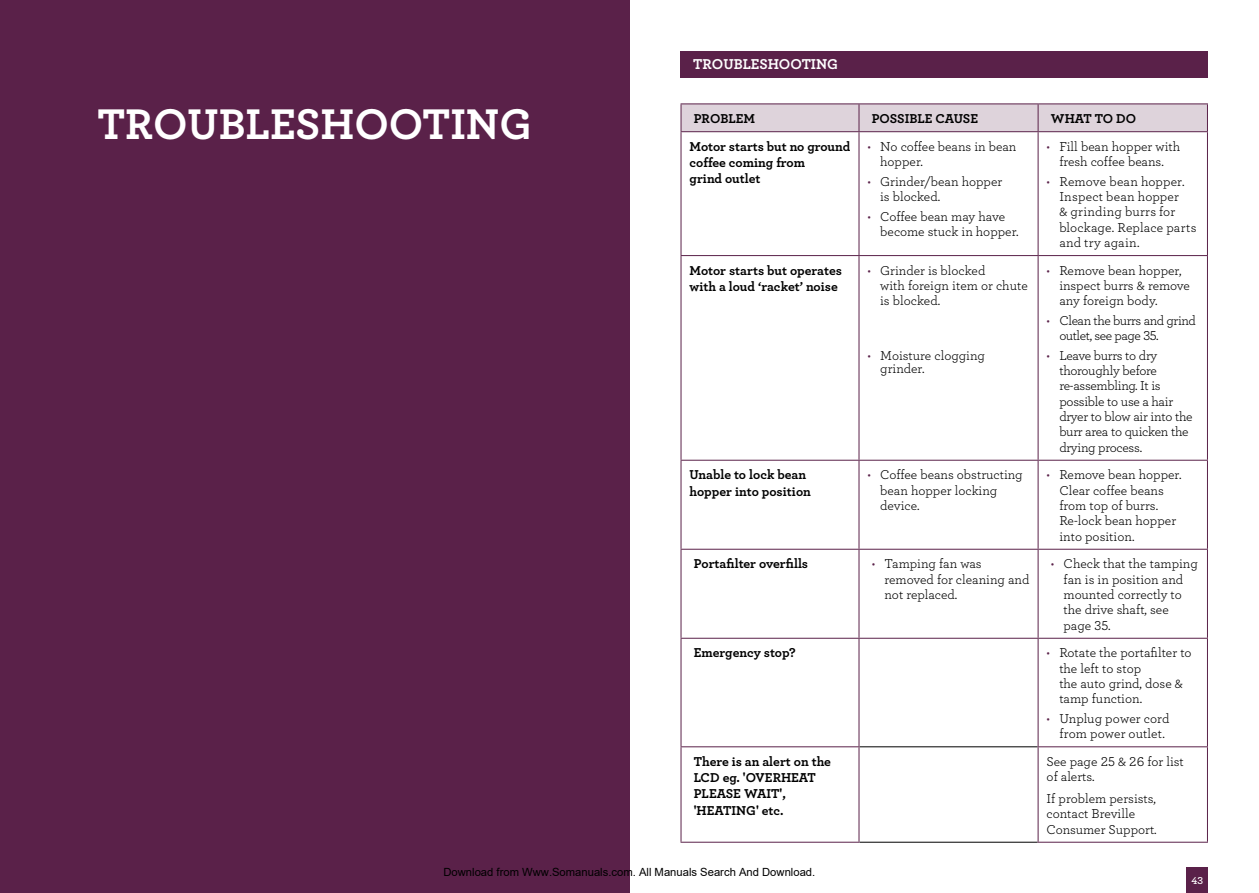
<style>
.page{position:relative;width:1259px;height:893px;background:#fff}
.page>*{position:absolute;margin:0;border:0;box-sizing:border-box;transform-origin:0 0}
.t1{font:45px "Archer Bold LF";color:#fff}
.t2{font:15px "Archer Bold LF";color:#fff}
.t3{font:13.5px/15.3px "Archer Book LF";color:#000}
.t4{font:13.5px/16.2px "Archer Bold LF";color:#000}
.t5{font:13.5px/15.3px "Archer Book LF";letter-spacing:-.02em;color:#000}
.t6{font:13.5px/15.3px "Archer Book LF";letter-spacing:-.03em;color:#000}
.t7{font:11.25px "Arial";color:#000}
.t8{font:10.5px "Archer Semibold LF";color:#fff}
.s1{color:#5a2149}
</style>
<div class="page">
<div style="left:1186px;top:867px;width:22px;height:26px;background:#5a2149"></div>
<div style="left:0;top:0;width:629px;height:893px;background:#5a2149"></div>
<hr style="left:859px;top:746px;width:178px;height:1px;background:#000">
<hr style="left:859px;top:842px;width:178px;height:1px;background:#000">
<hr style="left:680px;top:103px;width:179px;height:1px;background:#5a2149">
<hr style="left:680px;top:132px;width:1px;height:123px;background:#5a2149">
<hr style="left:859px;top:103px;width:179px;height:1px;background:#5a2149">
<hr style="left:1038px;top:103px;width:170px;height:1px;background:#5a2149">
<div style="left:680px;top:104px;width:528px;height:27px;background:#ded3db"></div>
<hr style="left:680px;top:131px;width:179px;height:1px;background:#5a2149">
<hr style="left:859px;top:131px;width:179px;height:1px;background:#5a2149">
<hr style="left:858px;top:132px;width:1px;height:123px;background:#5a2149">
<hr style="left:1038px;top:131px;width:170px;height:1px;background:#5a2149">
<hr style="left:1037px;top:132px;width:1px;height:123px;background:#5a2149">
<hr style="left:1207px;top:132px;width:1px;height:123px;background:#5a2149">
<hr style="left:680px;top:255px;width:179px;height:1px;background:#5a2149">
<hr style="left:680px;top:256px;width:1px;height:204px;background:#5a2149">
<hr style="left:680px;top:460px;width:179px;height:1px;background:#5a2149">
<hr style="left:680px;top:461px;width:1px;height:88px;background:#5a2149">
<hr style="left:680px;top:549px;width:179px;height:1px;background:#5a2149">
<hr style="left:680px;top:550px;width:1px;height:88px;background:#5a2149">
<hr style="left:680px;top:638px;width:179px;height:1px;background:#5a2149">
<hr style="left:680px;top:639px;width:1px;height:107px;background:#5a2149">
<hr style="left:680px;top:746px;width:179px;height:1px;background:#5a2149">
<hr style="left:680px;top:747px;width:1px;height:95px;background:#5a2149">
<hr style="left:680px;top:842px;width:179px;height:1px;background:#5a2149">
<hr style="left:859px;top:460px;width:179px;height:1px;background:#5a2149">
<hr style="left:1038px;top:460px;width:170px;height:1px;background:#5a2149">
<hr style="left:859px;top:549px;width:179px;height:1px;background:#5a2149">
<hr style="left:1038px;top:549px;width:170px;height:1px;background:#5a2149">
<hr style="left:859px;top:638px;width:179px;height:1px;background:#5a2149">
<hr style="left:1038px;top:638px;width:170px;height:1px;background:#5a2149">
<hr style="left:1037px;top:746px;width:171px;height:1px;background:#5a2149">
<hr style="left:1037px;top:842px;width:171px;height:1px;background:#5a2149">
<hr style="left:859px;top:255px;width:179px;height:1px;background:#5a2149">
<hr style="left:858px;top:256px;width:1px;height:204px;background:#5a2149">
<hr style="left:1038px;top:255px;width:170px;height:1px;background:#5a2149">
<hr style="left:1037px;top:256px;width:1px;height:204px;background:#5a2149">
<hr style="left:1207px;top:256px;width:1px;height:204px;background:#5a2149">
<hr style="left:858px;top:461px;width:1px;height:88px;background:#5a2149">
<hr style="left:1037px;top:461px;width:1px;height:88px;background:#5a2149">
<hr style="left:1207px;top:461px;width:1px;height:88px;background:#5a2149">
<hr style="left:858px;top:550px;width:1px;height:88px;background:#5a2149">
<hr style="left:1037px;top:550px;width:1px;height:88px;background:#5a2149">
<hr style="left:1207px;top:550px;width:1px;height:88px;background:#5a2149">
<hr style="left:858px;top:639px;width:1px;height:107px;background:#5a2149">
<hr style="left:1037px;top:639px;width:1px;height:107px;background:#5a2149">
<hr style="left:1207px;top:639px;width:1px;height:107px;background:#5a2149">
<hr style="left:858px;top:747px;width:1px;height:95px;background:#5a2149">
<hr style="left:1037px;top:747px;width:1px;height:95px;background:#5a2149">
<hr style="left:1207px;top:747px;width:1px;height:95px;background:#5a2149">
<div style="left:680px;top:51px;width:528px;height:27px;background:#5a2149"></div>
<p class="t2" style="left:693px;top:55px;width:86px">TROUBLESHOOT</p>
<p class="t2" style="left:811px;top:55px;width:29px">ING</p>
<h1 class="t1" style="left:97px;top:96px;width:256px">TROUBLESHOOT</h1>
<h1 class="t1" style="left:450px;top:96px;width:83px">ING</h1>
<p class="t4" style="left:694px;top:110px;width:37px">Problem</p>
<p class="t4" style="left:871px;top:110px;width:26px">Possible</p>
<p class="t4" style="left:935px;top:110px;width:19px">Cause</p>
<p class="t4" style="left:1051px;top:110px;width:87px">What to Do</p>
<p class="t4" style="left:689px;top:138px;width:162px">Motor starts but no ground coffee coming from<br>grind outlet</p>
<p class="t3" style="left:880px;top:139px;width:138px;text-indent:-13px"><span class="s1">•</span> No coffee beans in bean hopper.</p>
<p class="t3" style="left:1046px;top:138px;width:135px;text-align:center"><span class="s1">•</span> Fill bean hopper with fresh coffee beans.</p>
<p class="t3" style="left:1059px;top:173px;width:139px;text-indent:-13px"><span class="s1">•</span> Remove bean hopper.<br>Inspect bean hopper<br>&amp; grinding burrs for blockage. Replace parts and try again.</p>
<p class="t3" style="left:880px;top:173px;width:123px;text-indent:-13px"><span class="s1">•</span> Grinder/bean hopper is blocked.</p>
<p class="t3" style="left:880px;top:208px;width:140px;text-indent:-13px"><span class="s1">•</span> Coffee bean may have become stuck in hopper.</p>
<p class="t4" style="left:689px;top:262px;width:154px">Motor starts but operates with a loud ‘racket’ noise</p>
<p class="t3" style="left:880px;top:262px;width:149px;text-indent:-13px"><span class="s1">•</span> Grinder is blocked<br>with foreign item or chute is blocked.</p>
<p class="t3" style="left:880px;top:348px;width:106px;line-height:13.5px;text-indent:-13px"><span class="s1">•</span> Moisture clogging grinder.</p>
<p class="t3" style="left:1059px;top:262px;width:132px;text-indent:-13px"><span class="s1">•</span> Remove bean hopper, inspect burrs &amp; remove any foreign body.</p>
<p class="t6" style="left:1059px;top:312px;width:138px;text-indent:-13px"><span class="s1">•</span> Clean the burrs and grind outlet, see page 35.</p>
<p class="t5" style="left:1059px;top:347px;width:135px;text-indent:-13px"><span class="s1">•</span> Leave burrs to dry thoroughly before re-assembling. It is possible to use a hair dryer to blow air into the burr area to quicken the drying process.</p>
<p class="t4" style="left:689px;top:466px;width:123px">Unable to lock bean hopper into position</p>
<p class="t3" style="left:880px;top:467px;width:144px;text-indent:-13px"><span class="s1">•</span> Coffee beans obstructing bean hopper locking device.</p>
<p class="t3" style="left:1059px;top:467px;width:124px;text-indent:-13px"><span class="s1">•</span> Remove bean hopper.<br>Clear coffee beans from top of burrs.<br>Re-lock bean hopper into position.</p>
<p class="t4" style="left:694px;top:555px;width:116px">Portafilter overfills</p>
<p class="t3" style="left:884px;top:556px;width:146px;text-indent:-13px"><span class="s1">•</span> Tamping fan was removed for cleaning and not replaced.</p>
<p class="t3" style="left:1063px;top:556px;width:136px;text-indent:-13px"><span class="s1">•</span> Check that the tamping fan is in position and mounted correctly to the drive shaft, see page 35.</p>
<p class="t4" style="left:694px;top:644px;width:104px">Emergency stop?</p>
<p class="t3" style="left:1059px;top:645px;width:134px;text-indent:-13px"><span class="s1">•</span> Rotate the portafilter to the left to stop<br>the auto grind, dose &amp; tamp function.</p>
<p class="t3" style="left:1059px;top:710px;width:112px;text-indent:-13px"><span class="s1">•</span> Unplug power cord from power outlet.</p>
<p class="t4" style="left:694px;top:753px;width:139px">There is an alert on the<br>LCD eg. 'OVERHEAT<br>PLEASE WAIT', 'HEATING' etc.</p>
<p class="t3" style="left:1046px;top:753px;width:139px">See page 25 &amp; 26 for list of alerts.</p>
<p class="t3" style="left:1046px;top:790px;width:112px">If problem persists, contact Breville<br>Consumer Support.</p>
<p class="t7" style="left:443px;top:865px;width:373px">Download from Www.Somanuals.com. All Manuals Search And Download.</p>
<p class="t8" style="left:1191px;top:874px;width:13px">43</p>
</div>
